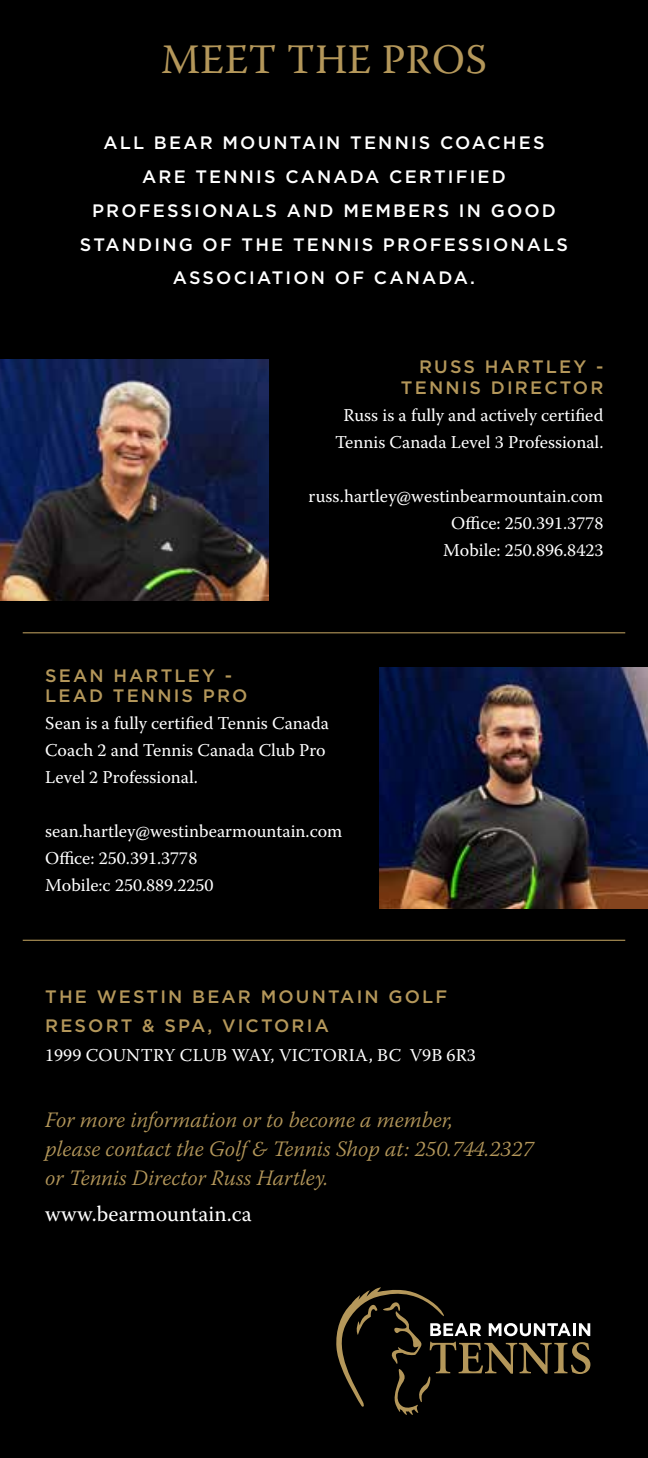
<style>
.page{position:relative;width:648px;height:1458px;background:#000}
.page>*{position:absolute;margin:0;border:0;box-sizing:border-box;transform-origin:0 0}
.t1{font:41.85px "Warnock Pro";letter-spacing:.01em;color:#b4975a}
.t2{font:italic 300 22.05px/29.2px "Warnock Pro";color:#b4975a}
.t3{font:22.05px "Warnock Pro";letter-spacing:.005em;color:#fff}
.t4{font:18px/27px "Warnock Pro";color:#fff}
.t5{font:500 18px/33.8px "Gotham";letter-spacing:.12em;color:#fff;text-align:center}
.t6{font:500 18px/20.2px "Gotham";letter-spacing:.12em;color:#b4975a}
</style>
<div class="page">
<img style="left:0;top:359px;width:269px;height:242px">
<img style="left:379px;top:667px;width:269px;height:242px">
<hr style="left:23px;top:632px;width:602px;height:1px;background:#b4975a">
<hr style="left:23px;top:940px;width:602px;height:1px;background:#b4975a">
<svg style="left:336px;top:1287px;width:254px;height:128px"></svg>
<h1 class="t1" style="left:161px;top:35px;width:327px">MEET THE PROS</h1>
<p class="t5" style="left:80px;top:126px;width:490px">ALL BEAR MOUNTAIN TENNIS COACHES<br>ARE TENNIS CANADA CERTIFIED<br>PROFESSIONALS AND MEMBERS IN GOOD<br>STANDING OF THE TENNIS PROFESSIONALS<br>ASSOCIATION OF CANADA.</p>
<p class="t6" style="left:401px;top:357px;width:204px;text-align:right">RUSS HARTLEY -<br>TENNIS DIRECTOR</p>
<p class="t4" style="left:335px;top:401px;width:270px;text-align:center">Russ is a fully and actively certified<br>Tennis Canada Level 3 Professional.</p>
<p class="t4" style="left:309px;top:482px;width:296px;text-align:right">russ.hartley@westinbearmountain.com<br>Office: 250.391.3778<br>Mobile: 250.896.8423</p>
<p class="t6" style="left:45px;top:665px;width:204px">SEAN HARTLEY -<br>LEAD TENNIS PRO</p>
<p class="t4" style="left:45px;top:709px;width:285px">Sean is a fully certified Tennis Canada<br>Coach 2 and Tennis Canada Club Pro<br>Level 2 Professional.</p>
<p class="t4" style="left:45px;top:817px;width:299px">sean.hartley@westinbearmountain.com<br>Office: 250.391.3778<br>Mobile:c 250.889.2250</p>
<p class="t6" style="left:45px;top:981px;width:404px;line-height:29.2px">THE WESTIN BEAR MOUNTAIN GOLF<br>RESORT &amp; SPA, VICTORIA</p>
<p class="t4" style="left:45px;top:1041px;width:432px">1999 COUNTRY CLUB WAY, VICTORIA, BC V9B 6R3</p>
<p class="t2" style="left:45px;top:1105px;width:490px">For more information or to become a member,<br>please contact the Golf &amp; Tennis Shop at: 250.744.2327 or Tennis Director Russ Hartley.</p>
<p class="t3" style="left:45px;top:1201px;width:208px">www.bearmountain.ca</p>
</div>
